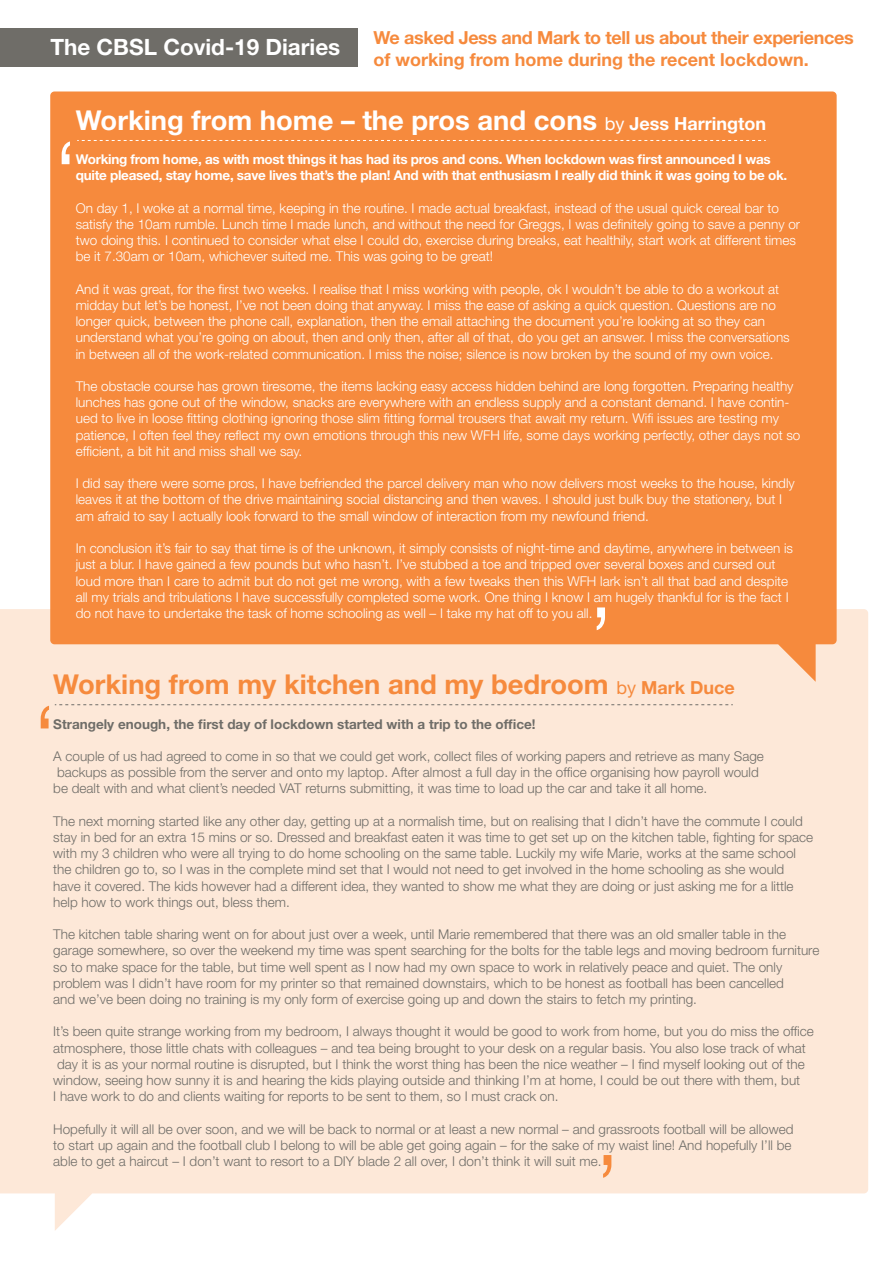
<style>
.page{position:relative;width:893px;height:1263px;background:#fff}
.page>*{position:absolute;margin:0;border:0;box-sizing:border-box;transform-origin:0 0}
.t1{font:700 27.45px "Helvetica Neue LT Std";color:#fff}
.t2{font:700 27.45px "Helvetica Neue LT Std";color:#f68a3d}
.t3{font:700 22.5px "Helvetica Neue LT Std";color:#fff}
.t4{font:700 18px/21.6px "Helvetica Neue LT Std";letter-spacing:-.02em;color:#f68a3d}
.t5{font:300 13.5px/16.2px "Helvetica Neue LT Std";color:#6f6d68}
.t6{font:300 13.5px/16.2px "Helvetica Neue LT Std";color:#fff}
.t7{font:700 13.5px/16.2px "Helvetica Neue LT Std";letter-spacing:-.02em;color:#fff}
.t8{font:700 13.5px "Helvetica Neue LT Std";color:#6f6d68}
.s1{font-weight:400;font-size:18px}
.s2{font-size:18px}
</style>
<div class="page">
<div style="left:0;top:609px;width:868px;height:622px;background:#fde8d8"></div>
<div style="left:50px;top:91px;width:787px;height:591px;background:#f68a3d"></div>
<svg style="left:77px;top:140px;width:689px;height:1px"></svg>
<svg style="left:62px;top:141px;width:8px;height:23px"></svg>
<svg style="left:597px;top:607px;width:8px;height:23px"></svg>
<svg style="left:55px;top:704px;width:678px;height:1px"></svg>
<svg style="left:41px;top:706px;width:8px;height:22px"></svg>
<svg style="left:603px;top:1155px;width:8px;height:23px"></svg>
<div style="left:0;top:28px;width:357px;height:39px;background:#6f6d68"></div>
<h2 class="t3" style="left:50px;top:33px;width:292px">The CBSL Covid-19 Diaries</h2>
<h3 class="t4" style="left:374px;top:27px;width:482px">We asked Jess and Mark to tell us about their experiences of working from home during the recent lockdown.</h3>
<h1 class="t1" style="left:76px;top:103px;width:692px">Working from home – the pros and cons <span class="s1">by</span> <span class="s2">Jess Harrington</span></h1>
<p class="t7" style="left:76px;top:151px;width:713px">Working from home, as with most things it has had its pros and cons. When lockdown was first announced I was quite pleased, stay home, save lives that’s the plan! And with that enthusiasm I really did think it was going to be ok.</p>
<p class="t6" style="left:76px;top:200px;width:726px">On day 1, I woke at a normal time, keeping in the routine. I made actual breakfast, instead of the usual quick cereal bar to satisfy the 10am rumble. Lunch time I made lunch, and without the need for Greggs, I was definitely going to save a penny or two doing this. I continued to consider what else I could do, exercise during breaks, eat healthily, start work at different times be it 7.30am or 10am, whichever suited me. This was going to be great!</p>
<p class="t6" style="left:76px;top:281px;width:715px">And it was great, for the first two weeks. I realise that I miss working with people, ok I wouldn’t be able to do a workout at midday but let’s be honest, I’ve not been doing that anyway. I miss the ease of asking a quick question. Questions are no longer quick, between the phone call, explanation, then the email attaching the document you’re looking at so they can understand what you’re going on about, then and only then, after all of that, do you get an answer. I miss the conversations in between all of the work-related communication. I miss the noise; silence is now broken by the sound of my own voice.</p>
<p class="t6" style="left:76px;top:378px;width:726px">The obstacle course has grown tiresome, the items lacking easy access hidden behind are long forgotten. Preparing healthy lunches has gone out of the window, snacks are everywhere with an endless supply and a constant demand. I have contin&shy;ued to live in loose fitting clothing ignoring those slim fitting formal trousers that await my return. Wifi issues are testing my patience, I often feel they reflect my own emotions through this new WFH life, some days working perfectly, other days not so efficient, a bit hit and miss shall we say.</p>
<p class="t6" style="left:76px;top:475px;width:720px">I did say there were some pros, I have befriended the parcel delivery man who now delivers most weeks to the house, kindly leaves it at the bottom of the drive maintaining social distancing and then waves. I should just bulk buy the stationery, but I am afraid to say I actually look forward to the small window of interaction from my newfound friend.</p>
<p class="t6" style="left:76px;top:540px;width:719px">In conclusion it’s fair to say that time is of the unknown, it simply consists of night-time and daytime, anywhere in between is just a blur. I have gained a few pounds but who hasn’t. I’ve stubbed a toe and tripped over several boxes and cursed out loud more than I care to admit but do not get me wrong, with a few tweaks then this WFH lark isn’t all that bad and despite all my trials and tribulations I have successfully completed some work. One thing I know I am hugely thankful for is the fact I do not have to undertake the task of home schooling as well – I take my hat off to you all.</p>
<h1 class="t2" style="left:53px;top:667px;width:683px">Working from my kitchen and my bedroom <span class="s1">by</span> <span class="s2">Mark Duce</span></h1>
<p class="t8" style="left:53px;top:715px;width:484px">Strangely enough, the first day of lockdown started with a trip to the office!</p>
<p class="t5" style="left:53px;top:748px;width:712px">A couple of us had agreed to come in so that we could get work, collect files of working papers and retrieve as many Sage backups as possible from the server and onto my laptop. After almost a full day in the office organising how payroll would be dealt with and what client’s needed VAT returns submitting, it was time to load up the car and take it all home.</p>
<p class="t5" style="left:53px;top:812px;width:761px">The next morning started like any other day, getting up at a normalish time, but on realising that I didn’t have the commute I could stay in bed for an extra 15 mins or so. Dressed and breakfast eaten it was time to get set up on the kitchen table, fighting for space with my 3 children who were all trying to do home schooling on the same table. Luckily my wife Marie, works at the same school the children go to, so I was in the complete mind set that I would not need to get involved in the home schooling as she would have it covered. The kids however had a different idea, they wanted to show me what they are doing or just asking me for a little help how to work things out, bless them.</p>
<p class="t5" style="left:53px;top:926px;width:767px">The kitchen table sharing went on for about just over a week, until Marie remembered that there was an old smaller table in the garage somewhere, so over the weekend my time was spent searching for the bolts for the table legs and moving bedroom furniture so to make space for the table, but time well spent as I now had my own space to work in relatively peace and quiet. The only problem was I didn’t have room for my printer so that remained downstairs, which to be honest as football has been cancelled<br>and we’ve been doing no training is my only form of exercise going up and down the stairs to fetch my printing.</p>
<p class="t5" style="left:53px;top:1023px;width:762px">It’s been quite strange working from my bedroom, I always thought it would be good to work from home, but you do miss the office atmosphere, those little chats with colleagues – and tea being brought to your desk on a regular basis. You also lose track of what day it is as your normal routine is disrupted, but I think the worst thing has been the nice weather – I find myself looking out of the window, seeing how sunny it is and hearing the kids playing outside and thinking I’m at home, I could be out there with them, but<br>I have work to do and clients waiting for reports to be sent to them, so I must crack on.</p>
<p class="t5" style="left:53px;top:1120px;width:742px">Hopefully it will all be over soon, and we will be back to normal or at least a new normal – and grassroots football will be allowed to start up again and the football club I belong to will be able get going again – for the sake of my waist line! And hopefully I’ll be able to get a haircut – I don’t want to resort to a DIY blade 2 all over, I don’t think it will suit me.</p>
</div>
